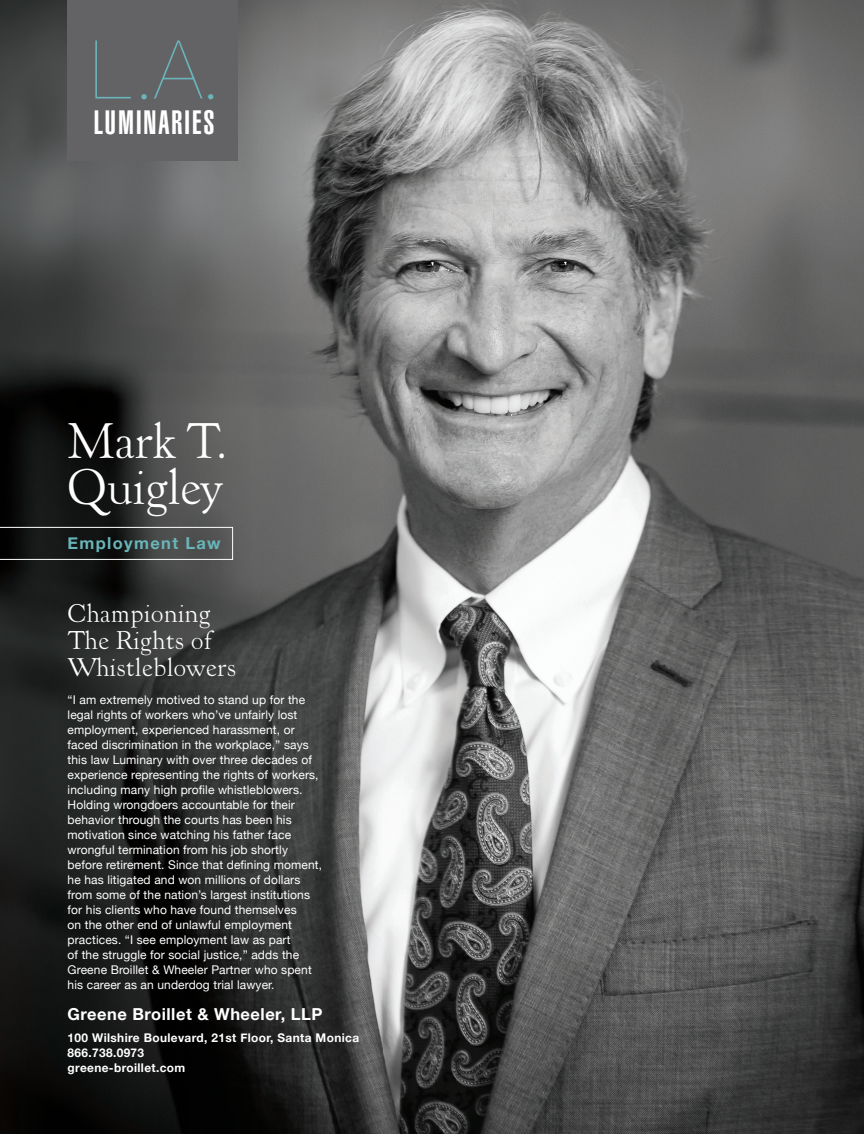
<style>
.page{position:relative;width:864px;height:1134px;background:#fff}
.page>*{position:absolute;margin:0;border:0;box-sizing:border-box;transform-origin:0 0}
.t1{font:200 81.3px "Helvetica Neue";color:#69b5b9}
.t2{font:49.5px/46.5px "Kennerley";color:#fff}
.t3{font:900 extra-condensed 33.3px "Helvetica";letter-spacing:.06em;color:#fff}
.t4{font:25.5px/27px "Kennerley";letter-spacing:.02em;color:#fff}
.t5{font:700 16.5px "Helvetica Neue";letter-spacing:.03em;color:#fff}
.t6{font:700 16.5px "Helvetica Neue";letter-spacing:.08em;color:#69b5b9}
.t7{font:200 14.85px "Helvetica Neue";color:#69b5b9}
.t8{font:12px/15px "Helvetica Neue";letter-spacing:.01em;color:#fff}
.t9{font:700 12px/15px "Helvetica Neue";letter-spacing:.03em;color:#fff}
</style>
<div class="page">
<img style="left:0;top:0;width:864px;height:1134px">
<img style="left:404px;top:30px;width:69px;height:10px">
<div style="left:68px;top:0;width:170px;height:160px;background:#636366"></div>
<svg style="left:0;top:527px;width:233px;height:33px;background:#363737"></svg>
<h1 class="t1" style="left:91px;top:23px;width:41px">L</h1>
<p class="t7" style="left:141px;top:88px;width:76px">•<sup>A</sup>•</p>
<h3 class="t3" style="left:94px;top:103px;width:122px">LUMINARIES</h3>
<h2 class="t2" style="left:68px;top:419px;width:161px">Mark T.<br>Quigley</h2>
<h3 class="t6" style="left:68px;top:533px;width:155px">Employment Law</h3>
<h3 class="t4" style="left:68px;top:600px;width:170px">Championing<br>The Rights of<br>Whistleblowers</h3>
<p class="t8" style="left:68px;top:692px;width:256px">“I am extremely motived to stand up for the legal rights of workers who’ve unfairly lost employment, experienced harassment, or faced discrimination in the workplace,” says this law Luminary with over three decades of experience representing the rights of workers, including many high profile whistleblowers.<br>Holding wrongdoers accountable for their behavior through the courts has been his motivation since watching his father face wrongful termination from his job shortly before retirement. Since that defining moment, he has litigated and won millions of dollars from some of the nation’s largest institutions for his clients who have found themselves<br>on the other end of unlawful employment practices. “I see employment law as part<br>of the struggle for social justice,” adds the Greene Broillet &amp; Wheeler Partner who spent his career as an underdog trial lawyer.</p>
<h3 class="t5" style="left:68px;top:1004px;width:256px">Greene Broillet &amp; Wheeler, LLP</h3>
<p class="t9" style="left:68px;top:1030px;width:293px">100 Wilshire Boulevard, 21st Floor, Santa Monica<br>866.738.0973<br>greene-broillet.com</p>
</div>
